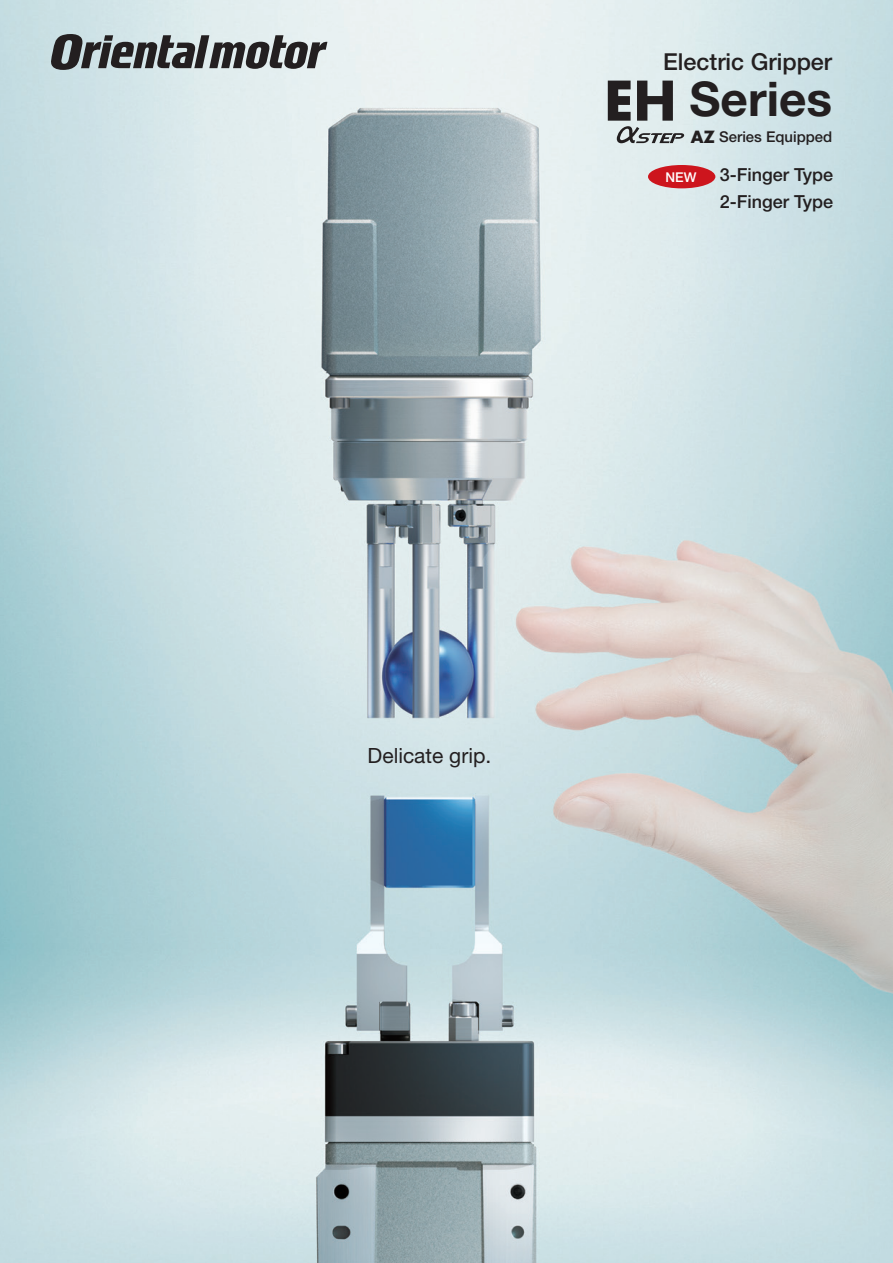
<style>
.page{position:relative;width:893px;height:1263px;background:#fff}
.page>*{position:absolute;margin:0;border:0;box-sizing:border-box;transform-origin:0 0}
.t1{font:700 47.85px "Helvetica Neue LT Std";color:#231f20}
.t2{font:500 23.4px "Helvetica Neue LT Std";color:#231f20}
.t3{font:21px "Helvetica Neue LT Std";color:#231f20}
.t4{font:500 18px "Helvetica Neue LT Std";color:#231f20}
.t5{font:500 14.85px "Helvetica Neue LT Std";color:#231f20}
.t6{font:500 13.5px "Helvetica Neue LT Std";color:#fff}
.s1{font-family:"Futura Std";font-size:53.1px}
.s2{font-family:"Futura Std";font-weight:700;font-size:16.35px}
</style>
<div class="page">
<img style="left:0;top:0;width:893px;height:1263px">
<svg style="left:50px;top:34px;width:277px;height:36px;background:#7c8182"></svg>
<div style="left:648px;top:165px;width:67px;height:23px;background:#cd151d;border-radius:50%"></div>
<svg style="left:617px;top:126px;width:68px;height:17px"></svg>
<p class="t2" style="left:663px;top:48px;width:170px">Electric Gripper</p>
<p class="t1" style="left:604px;top:70px;width:229px"><span class="s1">EH</span> Series</p>
<p class="t5" style="left:691px;top:128px;width:143px"><span class="s2">AZ</span> Series Equipped</p>
<p class="t6" style="left:665px;top:169px;width:32px">NEW</p>
<p class="t4" style="left:720px;top:164px;width:115px">3-Finger Type</p>
<p class="t4" style="left:720px;top:191px;width:115px">2-Finger Type</p>
<p class="t3" style="left:368px;top:743px;width:125px">Delicate grip.</p>
</div>
